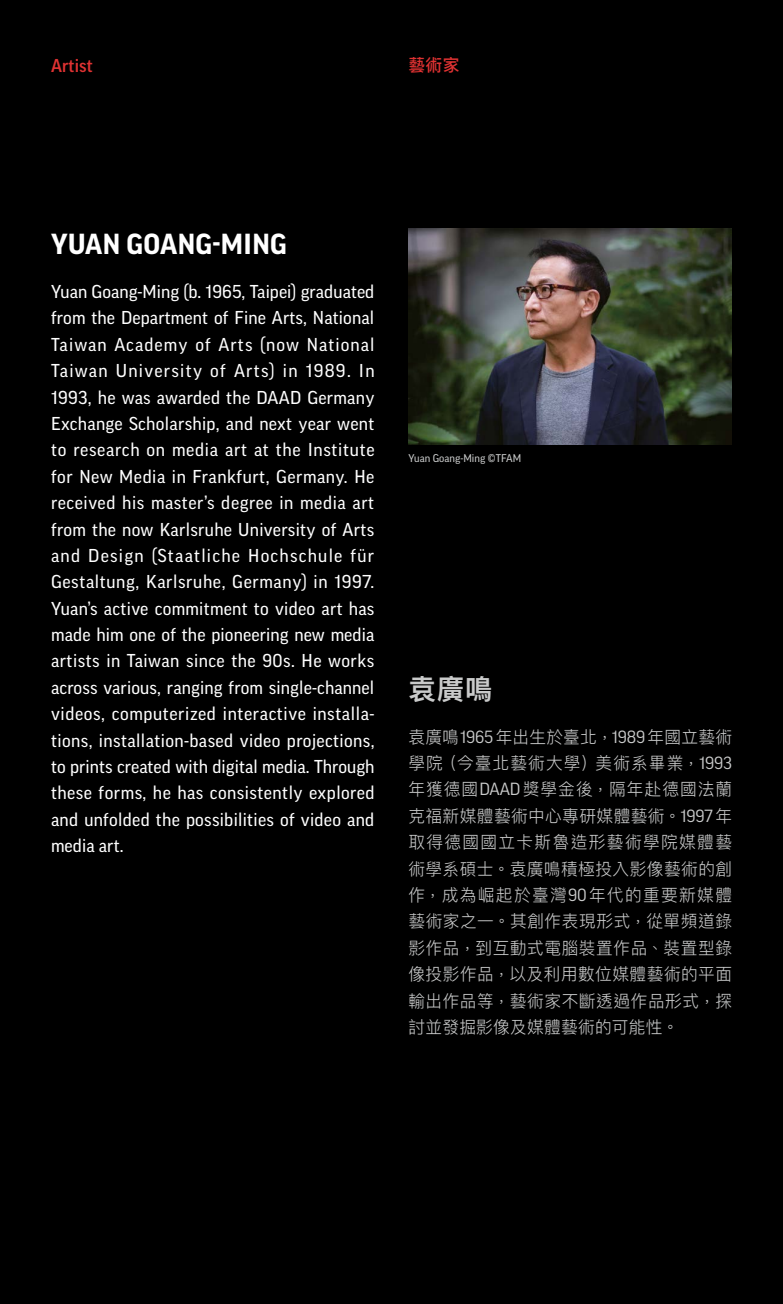
<style>
.page{position:relative;width:783px;height:1304px;background:#fff}
.page>*{position:absolute;margin:0;border:0;box-sizing:border-box;transform-origin:0 0}
.t1{font:700 28px "Good Pro";letter-spacing:.015em;color:#fff}
.t2{font:600 28px "Ping Fang TC";color:#c9caca}
.t3{font:18px/26.4px "Good Pro News";letter-spacing:.015em;color:#fff;text-align:justify}
.t4{font:500 18px "Good Pro";letter-spacing:.005em;color:#df3232}
.t5{font:300 17px/26.4px "Ping Fang TC";letter-spacing:.03em;color:#c9caca;text-align:justify}
.t6{font:500 17px "Ping Fang TC";color:#df3232}
.t7{font:10.8px "Good Pro News";letter-spacing:.005em;color:#c9caca}
.s1{font-family:"Good Pro";font-weight:400}
</style>
<div class="page">
<div style="left:0;top:0;width:782px;height:1304px;background:#000"></div>
<img style="left:408px;top:229px;width:323px;height:216px">
<p class="t4" style="left:51px;top:56px;width:43px">Artist</p>
<p class="t6" style="left:408px;top:55px;width:52px">藝術家</p>
<h1 class="t1" style="left:51px;top:228px;width:237px">YUAN GOANG-MING</h1>
<p class="t3" style="left:51px;top:278px;width:325px">Yuan Goang-Ming (b. 1965, Taipei) graduated from the Department of Fine Arts, National Taiwan Academy of Arts (now National Taiwan University of Arts) in 1989. In 1993, he was awarded the DAAD Germany Exchange Scholarship, and next year went to research on media art at the Institute for New Media in Frankfurt, Germany. He received his master’s degree in media art from the now Karlsruhe University of Arts and Design (Staatliche Hochschule für Gestaltung, Karlsruhe, Germany) in 1997.<br>Yuan’s active commitment to video art has made him one of the pioneering new media artists in Taiwan since the 90s. He works across various, ranging from single-channel videos, computerized interactive installa&shy;tions, installation-based video projections, to prints created with digital media. Through these forms, he has consistently explored and unfolded the possibilities of video and media art.</p>
<p class="t7" style="left:408px;top:452px;width:114px">Yuan Goang-Ming ©TFAM</p>
<h1 class="t2" style="left:408px;top:672px;width:85px">袁廣鳴</h1>
<p class="t5" style="left:408px;top:723px;width:325px">袁廣鳴<span class="s1">1965</span>年出生於臺北，<span class="s1">1989</span>年國立藝術學院（今臺北藝術大學）美術系畢業，<span class="s1">1993</span>年獲德國<span class="s1">DAAD</span>獎學金後，隔年赴德國法蘭克福新媒體藝術中心專研媒體藝術。<span class="s1">1997</span>年取得德國國立卡斯魯造形藝術學院媒體藝術學系碩士。袁廣鳴積極投入影像藝術的創作，成為崛起於臺灣<span class="s1">90</span>年代的重要新媒體藝術家之一。其創作表現形式，從單頻道錄影作品，到互動式電腦裝置作品、裝置型錄像投影作品，以及利用數位媒體藝術的平面輸出作品等，藝術家不斷透過作品形式，探討並發掘影像及媒體藝術的可能性。</p>
</div>
